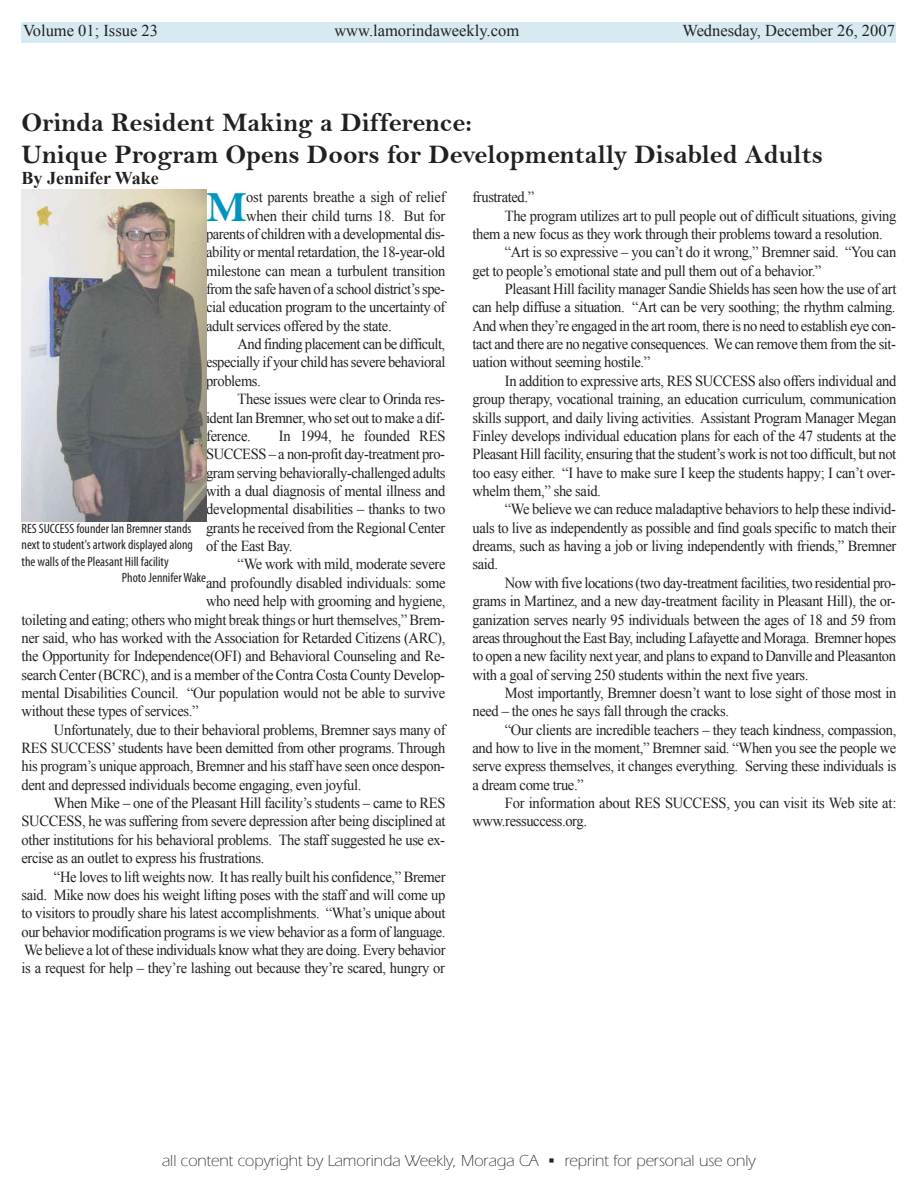
<style>
.page{position:relative;width:918px;height:1188px;background:#fff}
.page>*{position:absolute;margin:0;border:0;box-sizing:border-box;transform-origin:0 0}
.t1{font:43.35px "Bell MT Bold";color:#0095c0}
.t2{font:27px/32.4px "Bell MT Bold";color:#232021}
.t3{font:700 18px "Times New Roman";color:#232021}
.t4{font:300 16.5px "Itc Eras";color:#232021}
.t5{font:16.5px "Times New Roman";color:#232021}
.t6{font:15.3px/18.3px "Times New Roman";letter-spacing:-.025em;color:#232021;text-align:justify;scale:.95 1}
.t7{font:condensed 13.5px "Myriad Pro";color:#232021}
</style>
<div class="page">
<div style="left:628px;top:22px;width:268px;height:21px;background:#d7e9f1"></div>
<div style="left:22px;top:22px;width:606px;height:21px;background:#d7e9f1"></div>
<img style="left:21px;top:189px;width:186px;height:333px">
<p class="t5" style="left:23px;top:22px;width:136px">Volume 01; Issue 23</p>
<p class="t5" style="left:334px;top:22px;width:186px">www.lamorindaweekly.com</p>
<p class="t5" style="left:682px;top:22px;width:214px">Wednesday, December 26, 2007</p>
<h2 class="t2" style="left:22px;top:107px;width:803px">Orinda Resident Making a Difference:<br>Unique Program Opens Doors for Developmentally Disabled Adults</h2>
<p class="t3" style="left:22px;top:168px;width:139px">By Jennifer Wake</p>
<h1 class="t1" style="left:206px;top:184px;width:42px">M</h1>
<p class="t6" style="left:246px;top:188px;width:211px">ost parents breathe a sigh of relief</p>
<p class="t6" style="left:246px;top:206px;width:211px">when their child turns 18. But for</p>
<p class="t6" style="left:206px;top:225px;width:253px">parents of children with a developmental dis-</p>
<p class="t6" style="left:206px;top:243px;width:253px">ability or mental retardation, the 18-year-old</p>
<p class="t6" style="left:206px;top:261px;width:254px">milestone can mean a turbulent transition</p>
<p class="t6" style="left:206px;top:280px;width:253px">from the safe haven of a school district’s spe-</p>
<p class="t6" style="left:206px;top:298px;width:254px">cial education program to the uncertainty of</p>
<p class="t6" style="left:206px;top:316px;width:197px">adult services offered by the state.</p>
<p class="t6" style="left:238px;top:335px;width:220px">And finding placement can be difficult,</p>
<p class="t6" style="left:206px;top:353px;width:253px">especially if your child has severe behavioral</p>
<p class="t6" style="left:206px;top:372px;width:59px">problems.</p>
<p class="t6" style="left:238px;top:390px;width:220px">These issues were clear to Orinda res-</p>
<p class="t6" style="left:206px;top:408px;width:253px">ident Ian Bremner, who set out to make a dif-</p>
<p class="t6" style="left:206px;top:427px;width:49px">ference.</p>
<p class="t6" style="left:206px;top:427px;width:254px;text-indent:73px">In 1994, he founded RES SUCCESS – a non-profit day-treatment pro&shy;gram serving behaviorally-challenged adults with a dual diagnosis of mental illness and developmental disabilities – thanks to two grants he received from the Regional Center of the East Bay.</p>
<p class="t6" style="left:238px;top:555px;width:220px">“We work with mild, moderate severe</p>
<p class="t6" style="left:206px;top:573px;width:253px">and profoundly disabled individuals: some</p>
<p class="t6" style="left:206px;top:592px;width:254px">who need help with grooming and hygiene,</p>
<p class="t6" style="left:22px;top:610px;width:447px">toileting and eating; others who might break things or hurt themselves,” Brem-</p>
<p class="t6" style="left:22px;top:629px;width:448px">ner said, who has worked with the Association for Retarded Citizens (ARC),</p>
<p class="t6" style="left:22px;top:647px;width:447px">the Opportunity for Independence(OFI) and Behavioral Counseling and Re-</p>
<p class="t6" style="left:22px;top:665px;width:447px">search Center (BCRC), and is a member of the Contra Costa County Develop-</p>
<p class="t6" style="left:22px;top:684px;width:448px">mental Disabilities Council. “Our population would not be able to survive</p>
<p class="t6" style="left:22px;top:702px;width:188px">without these types of services.”</p>
<p class="t6" style="left:54px;top:720px;width:414px">Unfortunately, due to their behavioral problems, Bremner says many of</p>
<p class="t6" style="left:22px;top:739px;width:448px">RES SUCCESS’ students have been demitted from other programs. Through</p>
<p class="t6" style="left:22px;top:757px;width:447px">his program’s unique approach, Bremner and his staff have seen once despon-</p>
<p class="t6" style="left:22px;top:775px;width:359px">dent and depressed individuals become engaging, even joyful.</p>
<p class="t6" style="left:54px;top:794px;width:414px">When Mike – one of the Pleasant Hill facility’s students – came to RES</p>
<p class="t6" style="left:22px;top:812px;width:448px">SUCCESS, he was suffering from severe depression after being disciplined at</p>
<p class="t6" style="left:22px;top:831px;width:447px">other institutions for his behavioral problems. The staff suggested he use ex-</p>
<p class="t6" style="left:22px;top:849px;width:257px">ercise as an outlet to express his frustrations.</p>
<p class="t6" style="left:54px;top:867px;width:414px">“He loves to lift weights now. It has really built his confidence,” Bremer</p>
<p class="t6" style="left:22px;top:886px;width:448px">said. Mike now does his weight lifting poses with the staff and will come up</p>
<p class="t6" style="left:22px;top:904px;width:448px">to visitors to proudly share his latest accomplishments. “What’s unique about</p>
<p class="t6" style="left:22px;top:922px;width:448px">our behavior modification programs is we view behavior as a form of language.</p>
<p class="t6" style="left:24px;top:941px;width:445px">We believe a lot of these individuals know what they are doing. Every behavior</p>
<p class="t6" style="left:22px;top:959px;width:447px">is a request for help – they’re lashing out because they’re scared, hungry or</p>
<p class="t7" style="left:22px;top:523px;width:171px">RES SUCCESS founder Ian Bremner stands</p>
<p class="t7" style="left:22px;top:539px;width:173px">next to student's artwork displayed along</p>
<p class="t7" style="left:22px;top:556px;width:149px">the walls of the Pleasant Hill facility</p>
<p class="t7" style="left:122px;top:572px;width:86px">Photo Jennifer Wake</p>
<p class="t6" style="left:472px;top:188px;width:67px">frustrated.”</p>
<p class="t6" style="left:505px;top:206px;width:414px">The program utilizes art to pull people out of difficult situations, giving</p>
<p class="t6" style="left:472px;top:225px;width:433px">them a new focus as they work through their problems toward a resolution.</p>
<p class="t6" style="left:505px;top:243px;width:414px">“Art is so expressive – you can’t do it wrong,” Bremner said. “You can</p>
<p class="t6" style="left:472px;top:261px;width:369px">get to people’s emotional state and pull them out of a behavior.”</p>
<p class="t6" style="left:505px;top:280px;width:414px">Pleasant Hill facility manager Sandie Shields has seen how the use of art</p>
<p class="t6" style="left:472px;top:298px;width:447px">can help diffuse a situation. “Art can be very soothing; the rhythm calming.</p>
<p class="t6" style="left:472px;top:316px;width:447px">And when they’re engaged in the art room, there is no need to establish eye con-</p>
<p class="t6" style="left:472px;top:335px;width:447px">tact and there are no negative consequences. We can remove them from the sit-</p>
<p class="t6" style="left:472px;top:353px;width:189px">uation without seeming hostile.”</p>
<p class="t6" style="left:505px;top:372px;width:414px">In addition to expressive arts, RES SUCCESS also offers individual and</p>
<p class="t6" style="left:472px;top:390px;width:448px">group therapy, vocational training, an education curriculum, communication</p>
<p class="t6" style="left:472px;top:408px;width:448px">skills support, and daily living activities. Assistant Program Manager Megan</p>
<p class="t6" style="left:472px;top:427px;width:448px">Finley develops individual education plans for each of the 47 students at the</p>
<p class="t6" style="left:472px;top:445px;width:448px">Pleasant Hill facility, ensuring that the student’s work is not too difficult, but not</p>
<p class="t6" style="left:472px;top:463px;width:447px">too easy either. “I have to make sure I keep the students happy; I can’t over-</p>
<p class="t6" style="left:472px;top:482px;width:137px">whelm them,” she said.</p>
<p class="t6" style="left:505px;top:500px;width:413px">“We believe we can reduce maladaptive behaviors to help these individ-</p>
<p class="t6" style="left:472px;top:518px;width:448px">uals to live as independently as possible and find goals specific to match their</p>
<p class="t6" style="left:472px;top:537px;width:448px">dreams, such as having a job or living independently with friends,” Bremner</p>
<p class="t6" style="left:472px;top:555px;width:28px">said.</p>
<p class="t6" style="left:505px;top:573px;width:413px">Now with five locations (two day-treatment facilities, two residential pro-</p>
<p class="t6" style="left:472px;top:592px;width:447px">grams in Martinez, and a new day-treatment facility in Pleasant Hill), the or-</p>
<p class="t6" style="left:472px;top:610px;width:447px">ganization serves nearly 95 individuals between the ages of 18 and 59 from</p>
<p class="t6" style="left:472px;top:629px;width:448px">areas throughout the East Bay, including Lafayette and Moraga. Bremner hopes</p>
<p class="t6" style="left:472px;top:647px;width:447px">to open a new facility next year, and plans to expand to Danville and Pleasanton</p>
<p class="t6" style="left:472px;top:665px;width:355px">with a goal of serving 250 students within the next five years.</p>
<p class="t6" style="left:505px;top:684px;width:414px">Most importantly, Bremner doesn’t want to lose sight of those most in</p>
<p class="t6" style="left:472px;top:702px;width:272px">need – the ones he says fall through the cracks.</p>
<p class="t6" style="left:505px;top:720px;width:414px">“Our clients are incredible teachers – they teach kindness, compassion,</p>
<p class="t6" style="left:472px;top:739px;width:448px">and how to live in the moment,” Bremner said. “When you see the people we</p>
<p class="t6" style="left:472px;top:757px;width:448px">serve express themselves, it changes everything. Serving these individuals is</p>
<p class="t6" style="left:472px;top:775px;width:119px">a dream come true.”</p>
<p class="t6" style="left:505px;top:794px;width:414px">For information about RES SUCCESS, you can visit its Web site at:</p>
<p class="t6" style="left:472px;top:812px;width:122px">www.ressuccess.org.</p>
<p class="t4" style="left:162px;top:1155px;width:595px">all content copyright by Lamorinda Weekly, Moraga CA • reprint for personal use only</p>
</div>
